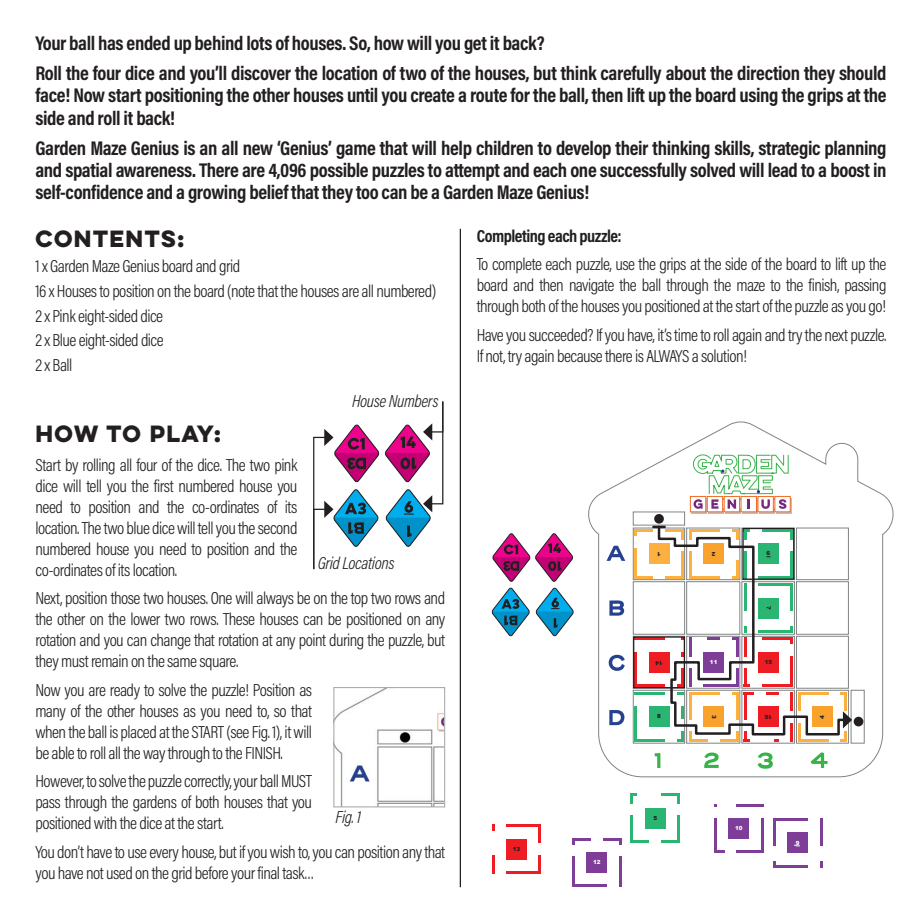
<style>
.page{position:relative;width:922px;height:922px;background:#fff}
.page>*{position:absolute;margin:0;border:0;box-sizing:border-box;transform-origin:0 0}
.t1{font:700 21px "Lulo Clean One";letter-spacing:-.16em;color:#231f20}
.t2{font:700 20px/22.2px "Acumin Pro Cond";letter-spacing:-.02em;color:#231f20}
.t3{font:300 17.5px/21px "Acumin Pro Cond";letter-spacing:-.03em;color:#231f20;text-align:justify}
.t4{font:italic 300 17.5px "Acumin Pro Cond";letter-spacing:-.02em;color:#231f20}
.t5{font:700 17.5px "Acumin Pro Cond";letter-spacing:-.03em;color:#231f20}
.t6{font:900 5.5px "Arial";color:#231f20}
.t7{font:900 5.5px "Arial";color:#fff}
</style>
<div class="page">
<hr style="left:459px;top:229px;width:2px;height:658px;background:#231f20">
<svg style="left:588px;top:421px;width:306px;height:356px"></svg>
<svg style="left:606px;top:545px;width:19px;height:15px"></svg>
<svg style="left:609px;top:600px;width:15px;height:15px"></svg>
<svg style="left:608px;top:654px;width:16px;height:16px"></svg>
<svg style="left:609px;top:709px;width:15px;height:16px"></svg>
<svg style="left:654px;top:753px;width:6px;height:14px"></svg>
<svg style="left:704px;top:752px;width:14px;height:15px"></svg>
<svg style="left:757px;top:752px;width:15px;height:16px"></svg>
<svg style="left:810px;top:752px;width:17px;height:15px"></svg>
<svg style="left:708px;top:509px;width:15px;height:4px"></svg>
<svg style="left:759px;top:509px;width:15px;height:4px"></svg>
<svg style="left:691px;top:508px;width:15px;height:5px"></svg>
<svg style="left:742px;top:508px;width:15px;height:5px"></svg>
<svg style="left:725px;top:509px;width:15px;height:4px"></svg>
<svg style="left:775px;top:498px;width:16px;height:15px"></svg>
<div style="left:712px;top:499px;width:31px;height:10px;background:#f37535"></div>
<div style="left:768px;top:499px;width:8px;height:10px;background:#f37738"></div>
<svg style="left:706px;top:508px;width:16px;height:4px"></svg>
<svg style="left:757px;top:508px;width:16px;height:4px"></svg>
<svg style="left:690px;top:496px;width:15px;height:16px"></svg>
<div style="left:740px;top:496px;width:16px;height:16px;background:#fff"></div>
<svg style="left:723px;top:508px;width:16px;height:4px"></svg>
<svg style="left:774px;top:496px;width:16px;height:16px"></svg>
<svg style="left:692px;top:454px;width:96px;height:54px"></svg>
<div style="left:634px;top:529px;width:49px;height:49px;background:#fff"></div>
<div style="left:648px;top:543px;width:21px;height:21px;background:#fbb03f"></div>
<hr style="left:634px;top:547px;width:2px;height:31px;background:#fbb03f">
<hr style="left:634px;top:575px;width:19px;height:3px;background:#fbb03f">
<div style="left:743px;top:691px;width:49px;height:50px;background:#fff"></div>
<div style="left:688px;top:691px;width:50px;height:50px;background:#fff"></div>
<hr style="left:719px;top:738px;width:19px;height:3px;background:#fbb03f">
<hr style="left:688px;top:738px;width:19px;height:3px;background:#fbb03f">
<svg style="left:735px;top:736px;width:15px;height:5px"></svg>
<div style="left:797px;top:691px;width:50px;height:50px;background:#fff"></div>
<hr style="left:797px;top:722px;width:3px;height:19px;background:#fbb03f">
<hr style="left:797px;top:738px;width:31px;height:3px;background:#fbb03f">
<hr style="left:844px;top:691px;width:3px;height:19px;background:#fbb03f">
<div style="left:634px;top:691px;width:49px;height:50px;background:#fff"></div>
<div style="left:648px;top:706px;width:21px;height:20px;background:#2bb572"></div>
<hr style="left:634px;top:706px;width:2px;height:35px;background:#2bb572">
<hr style="left:634px;top:738px;width:31px;height:3px;background:#2bb572">
<svg style="left:677px;top:736px;width:14px;height:5px"></svg>
<svg style="left:632px;top:635px;width:24px;height:59px"></svg>
<svg style="left:853px;top:716px;width:10px;height:10px"></svg>
<div style="left:654px;top:514px;width:9px;height:9px;background:#231f20;border-radius:50%"></div>
<svg style="left:656px;top:524px;width:190px;height:212px"></svg>
<svg style="left:840px;top:711px;width:11px;height:30px"></svg>
<svg style="left:634px;top:525px;width:57px;height:14px"></svg>
<div style="left:728px;top:818px;width:20px;height:20px;background:#7e3e98"></div>
<hr style="left:714px;top:818px;width:2px;height:34px;background:#7e3e98">
<hr style="left:736px;top:803px;width:27px;height:3px;background:#7e3e98">
<hr style="left:736px;top:850px;width:27px;height:2px;background:#7e3e98">
<svg style="left:716px;top:850px;width:8px;height:2px"></svg>
<hr style="left:760px;top:818px;width:3px;height:34px;background:#7e3e98">
<div style="left:586px;top:852px;width:21px;height:20px;background:#7e3e98"></div>
<hr style="left:602px;top:837px;width:19px;height:3px;background:#7e3e98">
<hr style="left:572px;top:837px;width:18px;height:3px;background:#7e3e98">
<svg style="left:618px;top:837px;width:3px;height:7px"></svg>
<hr style="left:572px;top:856px;width:2px;height:31px;background:#7e3e98">
<hr style="left:572px;top:884px;width:35px;height:3px;background:#7e3e98">
<hr style="left:618px;top:856px;width:3px;height:31px;background:#7e3e98">
<div style="left:506px;top:838px;width:20px;height:21px;background:#ee1d23"></div>
<hr style="left:538px;top:824px;width:3px;height:19px;background:#ee1d23">
<svg style="left:492px;top:824px;width:2px;height:6px"></svg>
<hr style="left:491px;top:854px;width:3px;height:19px;background:#ee1d23">
<hr style="left:506px;top:871px;width:35px;height:2px;background:#ee1d23">
<hr style="left:506px;top:824px;width:35px;height:2px;background:#ee1d23">
<hr style="left:538px;top:854px;width:3px;height:19px;background:#ee1d23">
<div style="left:645px;top:807px;width:20px;height:21px;background:#2bb572"></div>
<svg style="left:677px;top:796px;width:2px;height:7px"></svg>
<svg style="left:630px;top:793px;width:7px;height:10px"></svg>
<hr style="left:677px;top:815px;width:2px;height:27px;background:#2bb572">
<hr style="left:630px;top:815px;width:3px;height:27px;background:#2bb572">
<hr style="left:661px;top:793px;width:18px;height:3px;background:#2bb572">
<svg style="left:633px;top:840px;width:16px;height:2px"></svg>
<svg style="left:661px;top:840px;width:16px;height:2px"></svg>
<div style="left:787px;top:832px;width:20px;height:21px;background:#7e3e98"></div>
<hr style="left:772px;top:818px;width:35px;height:2px;background:#7e3e98">
<hr style="left:772px;top:818px;width:3px;height:27px;background:#7e3e98">
<hr style="left:819px;top:818px;width:3px;height:27px;background:#7e3e98">
<hr style="left:772px;top:864px;width:35px;height:3px;background:#7e3e98">
<svg style="left:820px;top:861px;width:2px;height:6px"></svg>
<svg style="left:491px;top:533px;width:83px;height:104px"></svg>
<svg style="left:313px;top:401px;width:131px;height:169px"></svg>
<img style="left:335px;top:688px;width:108px;height:117px">
<div style="left:333px;top:686px;width:112px;height:121px;border:1px solid #a8a9ad"></div>
<p class="t2" style="left:35px;top:28px;width:852px;line-height:29.8px">Your ball has ended up behind lots of houses. So, how will you get it back?<br>Roll the four dice and you’ll discover the location of two of the houses, but think carefully about the direction they should</p>
<p class="t2" style="left:35px;top:84px;width:852px">face! Now start positioning the other houses until you create a route for the ball, then lift up the board using the grips at the side and roll it back!</p>
<p class="t2" style="left:35px;top:136px;width:852px;text-align:justify">Garden Maze Genius is an all new ‘Genius’ game that will help children to develop their thinking skills, strategic planning and spatial awareness. There are 4,096 possible puzzles to attempt and each one successfully solved will lead to a boost in self-confidence and a growing belief that they too can be a Garden Maze Genius!</p>
<p class="t1" style="left:35px;top:222px;width:155px">CONTENTS:</p>
<p class="t3" style="left:35px;top:253px;width:402px;line-height:24.8px;text-align:left">1 x Garden Maze Genius board and grid<br>16 x Houses to position on the board (note that the houses are all numbered)<br>2 x Pink eight-sided dice<br>2 x Blue eight-sided dice<br>2 x Ball</p>
<p class="t4" style="left:352px;top:390px;width:88px">House Numbers</p>
<p class="t1" style="left:35px;top:417px;width:192px">HOW TO PLAY:</p>
<p class="t3" style="left:35px;top:454px;width:263px">Start by rolling all four of the dice. The two pink dice will tell you the first numbered house you need to position and the co-ordinates of its location. The two blue dice will tell you the second numbered house you need to position and the co-ordinates of its location.</p>
<p class="t3" style="left:35px;top:587px;width:411px">Next, position those two houses. One will always be on the top two rows and the other on the lower two rows. These houses can be positioned on any rotation and you can change that rotation at any point during the puzzle, but they must remain on the same square.</p>
<p class="t3" style="left:35px;top:678px;width:278px">Now you are ready to solve the puzzle! Position as many of the other houses as you need to, so that when the ball is placed at the START (see Fig. 1), it will be able to roll all the way through to the FINISH.</p>
<p class="t3" style="left:35px;top:770px;width:278px">However, to solve the puzzle correctly, your ball MUST pass through the gardens of both houses that you positioned with the dice at the start.</p>
<p class="t3" style="left:35px;top:840px;width:411px">You don’t have to use every house, but if you wish to, you can position any that you have not used on the grid before your final task…</p>
<p class="t4" style="left:317px;top:552px;width:78px">Grid Locations</p>
<p class="t4" style="left:335px;top:805px;width:27px">Fig. 1</p>
<p class="t5" style="left:476px;top:224px;width:146px">Completing each puzzle:</p>
<p class="t3" style="left:476px;top:253px;width:411px">To complete each puzzle, use the grips at the side of the board to lift up the board and then navigate the ball through the maze to the finish, passing through both of the houses you positioned at the start of the puzzle as you go!</p>
<p class="t3" style="left:476px;top:324px;width:411px">Have you succeeded? If you have, it’s time to roll again and try the next puzzle.<br>If not, try again because there is ALWAYS a solution!</p>
<p class="t6" style="left:660px;top:558px;width:5px;rotate:-180deg">1</p>
<p class="t6" style="left:715px;top:558px;width:5px;rotate:-180deg">2</p>
<p class="t6" style="left:766px;top:549px;width:5px">6</p>
<p class="t6" style="left:772px;top:606px;width:5px;rotate:90deg">7</p>
<p class="t6" style="left:662px;top:666px;width:9px;rotate:-180deg">14</p>
<p class="t6" style="left:764px;top:657px;width:9px">15</p>
<p class="t7" style="left:709px;top:657px;width:9px">11</p>
<p class="t6" style="left:512px;top:844px;width:9px">13</p>
<p class="t7" style="left:593px;top:857px;width:9px">12</p>
<p class="t6" style="left:657px;top:712px;width:5px">8</p>
<p class="t6" style="left:653px;top:813px;width:5px">5</p>
<p class="t6" style="left:718px;top:714px;width:5px;rotate:90deg">3</p>
<p class="t6" style="left:817px;top:718px;width:5px;rotate:-90deg">4</p>
<p class="t6" style="left:772px;top:721px;width:9px;rotate:-180deg">16</p>
<p class="t7" style="left:735px;top:823px;width:9px">10</p>
<p class="t7" style="left:795px;top:838px;width:5px">9</p>
</div>
